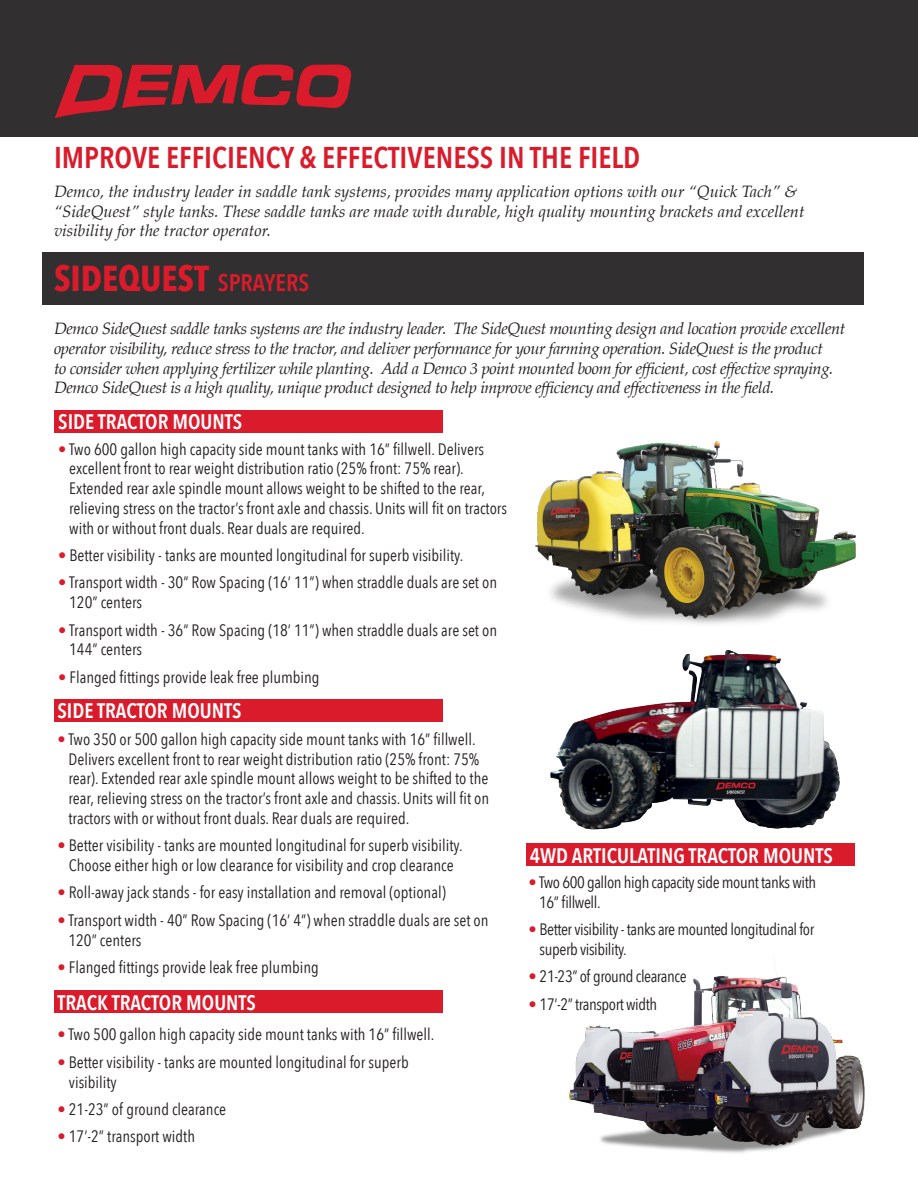
<style>
.page{position:relative;width:918px;height:1188px;background:#fff}
.page>*{position:absolute;margin:0;border:0;box-sizing:border-box;transform-origin:0 0}
.t1{font:700 36px "Avenir Next Condensed";color:#da1b2b}
.t2{font:600 30px "Avenir Next Condensed";color:#da1b2b}
.t3{font:600 21px "Avenir Next Condensed";color:#fff}
.t4{font:16.5px/19.8px "Avenir Next Condensed";color:#231f20}
.t5{font:italic 16.5px/19.8px "Palatino";letter-spacing:-.025em;color:#231f20}
.t6{font:italic 16.5px/19.8px "Palatino";color:#231f20}
.t7{font:16.5px/19.8px "Avenir Next Condensed";letter-spacing:-.025em;color:#231f20}
.s1{font-weight:600;font-size:24px}
.s2{color:#da1b2b}
</style>
<div class="page">
<div style="left:526px;top:843px;width:329px;height:23px;background:#da1b2b"></div>
<div style="left:54px;top:990px;width:389px;height:22px;background:#da1b2b"></div>
<div style="left:55px;top:410px;width:388px;height:23px;background:#da1b2b"></div>
<div style="left:0;top:0;width:918px;height:136px;background:#312f30"></div>
<div style="left:43px;top:252px;width:821px;height:53px;background:#312f30"></div>
<img style="left:569px;top:958px;width:296px;height:195px">
<div style="left:54px;top:699px;width:389px;height:22px;background:#da1b2b"></div>
<img style="left:550px;top:649px;width:290px;height:181px">
<img style="left:535px;top:441px;width:321px;height:183px">
<svg style="left:55px;top:64px;width:297px;height:54px"></svg>
<p class="t2" style="left:54px;top:131px;width:588px">IMPROVE EFFICIENCY &amp; EFFECTIVENESS IN THE FIELD</p>
<p class="t6" style="left:54px;top:181px;width:752px">Demco, the industry leader in saddle tank systems, provides many application options with our “Quick Tach” &amp; “SideQuest” style tanks. These saddle tanks are made with durable, high quality mounting brackets and excellent visibility for the tractor operator.</p>
<p class="t1" style="left:54px;top:257px;width:257px">SIDEQUEST <span class="s1">SPRAYERS</span></p>
<p class="t5" style="left:54px;top:318px;width:793px">Demco SideQuest saddle tanks systems are the industry leader. The SideQuest mounting design and location provide excellent operator visibility, reduce stress to the tractor, and deliver performance for your farming operation. SideQuest is the product<br>to consider when applying fertilizer while planting. Add a Demco 3 point mounted boom for efficient, cost effective spraying.<br>Demco SideQuest is a high quality, unique product designed to help improve efficiency and effectiveness in the field.</p>
<p class="t3" style="left:58px;top:404px;width:185px">SIDE TRACTOR MOUNTS</p>
<p class="t4" style="left:69px;top:438px;width:439px;text-indent:-11px"><span class="s2">•</span> Two 600 gallon high capacity side mount tanks with 16” fillwell. Delivers excellent front to rear weight distribution ratio (25% front: 75% rear).<br>Extended rear axle spindle mount allows weight to be shifted to the rear, relieving stress on the tractor’s front axle and chassis. Units will fit on tractors with or without front duals. Rear duals are required.</p>
<p class="t4" style="left:58px;top:545px;width:407px"><span class="s2">•</span> Better visibility - tanks are mounted longitudinal for superb visibility.</p>
<p class="t4" style="left:69px;top:572px;width:429px;text-indent:-11px"><span class="s2">•</span> Transport width - 30” Row Spacing (16’ 11”) when straddle duals are set on<br>120” centers</p>
<p class="t4" style="left:69px;top:619px;width:429px;text-indent:-11px"><span class="s2">•</span> Transport width - 36” Row Spacing (18’ 11”) when straddle duals are set on<br>144” centers</p>
<p class="t4" style="left:58px;top:666px;width:263px"><span class="s2">•</span> Flanged fittings provide leak free plumbing</p>
<p class="t3" style="left:58px;top:692px;width:185px">SIDE TRACTOR MOUNTS</p>
<p class="t4" style="left:68px;top:728px;width:422px;text-indent:-11px"><span class="s2">•</span> Two 350 or 500 gallon high capacity side mount tanks with 16” fillwell.<br>Delivers excellent front to rear weight distribution ratio (25% front: 75% rear). Extended rear axle spindle mount allows weight to be shifted to the rear, relieving stress on the tractor’s front axle and chassis. Units will fit on tractors with or without front duals. Rear duals are required.</p>
<p class="t4" style="left:58px;top:835px;width:407px;text-align:center"><span class="s2">•</span> Better visibility - tanks are mounted longitudinal for superb visibility.<br>Choose either high or low clearance for visibility and crop clearance</p>
<p class="t4" style="left:58px;top:882px;width:390px"><span class="s2">•</span> Roll-away jack stands - for easy installation and removal (optional)</p>
<p class="t4" style="left:68px;top:909px;width:422px;text-indent:-11px"><span class="s2">•</span> Transport width - 40” Row Spacing (16’ 4”) when straddle duals are set on<br>120” centers</p>
<p class="t4" style="left:58px;top:957px;width:263px"><span class="s2">•</span> Flanged fittings provide leak free plumbing</p>
<p class="t3" style="left:58px;top:984px;width:200px">TRACK TRACTOR MOUNTS</p>
<p class="t4" style="left:58px;top:1024px;width:378px"><span class="s2">•</span> Two 500 gallon high capacity side mount tanks with 16” fillwell.</p>
<p class="t4" style="left:69px;top:1051px;width:341px;text-indent:-11px"><span class="s2">•</span> Better visibility - tanks are mounted longitudinal for superb visibility</p>
<p class="t4" style="left:58px;top:1098px;width:170px"><span class="s2">•</span> 21-23” of ground clearance</p>
<p class="t4" style="left:58px;top:1126px;width:139px"><span class="s2">•</span> 17’-2” transport width</p>
<p class="t3" style="left:530px;top:837px;width:305px">4WD ARTICULATING TRACTOR MOUNTS</p>
<p class="t7" style="left:539px;top:871px;width:278px;text-indent:-11px"><span class="s2">•</span> Two 600 gallon high capacity side mount tanks with<br>16” fillwell.</p>
<p class="t7" style="left:540px;top:919px;width:276px;text-indent:-11px"><span class="s2">•</span> Better visibility - tanks are mounted longitudinal for superb visibility.</p>
<p class="t7" style="left:528px;top:966px;width:160px"><span class="s2">•</span> 21-23” of ground clearance</p>
<p class="t7" style="left:528px;top:993px;width:130px"><span class="s2">•</span> 17’-2” transport width</p>
</div>
